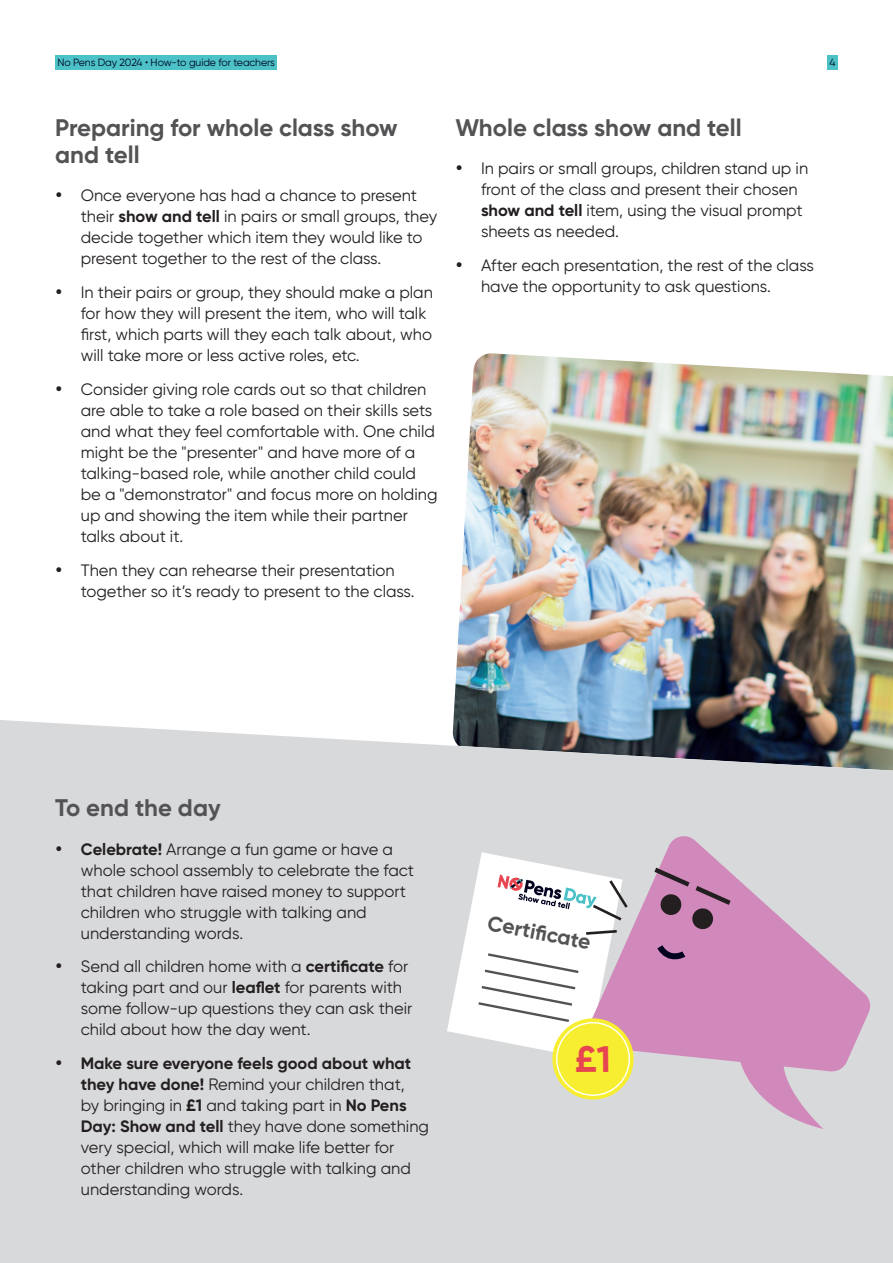
<style>
.page{position:relative;width:893px;height:1263px;background:#fff}
.page>*{position:absolute;margin:0;border:0;box-sizing:border-box;transform-origin:0 0}
.t1{font:700 36.75px "Gilroy";color:#e74650}
.t2{font:700 24px/27px "Gilroy";color:#535355}
.t3{font:700 21.15px "Gilroy";color:#535355}
.t4{font:16.5px/21px "Gilroy";color:#231f20}
.t5{font:10.5px "Gilroy";letter-spacing:-.01em;color:#00021e}
.s1{font-weight:700}
</style>
<div class="page">
<img style="left:453px;top:353px;width:440px;height:367px">
<div style="left:0;top:720px;width:893px;height:543px;background:#d8d9db"></div>
<svg style="left:585px;top:833px;width:287px;height:296px;background:#d4b1cb"></svg>
<svg style="left:447px;top:852px;width:183px;height:206px"></svg>
<svg style="left:649px;top:864px;width:87px;height:66px;background:#b279a0"></svg>
<svg style="left:652px;top:938px;width:38px;height:24px"></svg>
<svg style="left:552px;top:1018px;width:82px;height:82px"></svg>
<div style="left:557px;top:1022px;width:72px;height:73px;background:#f7ee32;border-radius:50%"></div>
<div style="left:556px;top:1022px;width:74px;height:74px;border:1px solid #fff;border-radius:50%"></div>
<div style="left:55px;top:55px;width:222px;height:15px;background:#4cc2c8"></div>
<div style="left:827px;top:55px;width:11px;height:15px;background:#4cc2c8"></div>
<p class="t5" style="left:57px;top:56px;width:219px">No Pens Day 2024 • How-to guide for teachers</p>
<p class="t5" style="left:829px;top:56px;width:8px">4</p>
<h2 class="t2" style="left:55px;top:114px;width:344px">Preparing for whole class show and tell</h2>
<p class="t4" style="left:81px;top:185px;width:358px;text-indent:-26px">• Once everyone has had a chance to present their <span class="s1">show and tell</span> in pairs or small groups, they decide together which item they would like to present together to the rest of the class.</p>
<p class="t4" style="left:81px;top:281px;width:354px;text-indent:-26px">• In their pairs or group, they should make a plan for how they will present the item, who will talk first, which parts will they each talk about, who will take more or less active roles, etc.</p>
<p class="t4" style="left:81px;top:378px;width:358px;text-indent:-26px">• Consider giving role cards out so that children are able to take a role based on their skills sets and what they feel comfortable with. One child might be the "presenter" and have more of a talking-based role, while another child could be a "demonstrator" and focus more on holding up and showing the item while their partner talks about it.</p>
<p class="t4" style="left:81px;top:559px;width:335px;text-indent:-26px">• Then they can rehearse their presentation together so it’s ready to present to the class.</p>
<h2 class="t2" style="left:455px;top:114px;width:288px">Whole class show and tell</h2>
<p class="t4" style="left:481px;top:158px;width:329px;text-indent:-26px">• In pairs or small groups, children stand up in front of the class and present their chosen <span class="s1">show and tell</span> item, using the visual prompt sheets as needed.</p>
<p class="t4" style="left:481px;top:254px;width:334px;text-indent:-26px">• After each presentation, the rest of the class have the opportunity to ask questions.</p>
<h2 class="t2" style="left:55px;top:794px;width:167px">To end the day</h2>
<p class="t4" style="left:81px;top:838px;width:335px;text-indent:-26px">• <span class="s1">Celebrate!</span> Arrange a fun game or have a whole school assembly to celebrate the fact that children have raised money to support children who struggle with talking and understanding words.</p>
<p class="t4" style="left:81px;top:956px;width:333px;text-indent:-26px">• Send all children home with a <span class="s1">certificate</span> for taking part and our <span class="s1">leaflet</span> for parents with some follow-up questions they can ask their child about how the day went.</p>
<p class="t4" style="left:81px;top:1053px;width:350px;text-indent:-26px">• <span class="s1">Make sure everyone feels good about what they have done!</span> Remind your children that,<br>by bringing in <span class="s1">£1</span> and taking part in <span class="s1">No Pens Day: Show and tell</span> they have done something very special, which will make life better for other children who struggle with talking and understanding words.</p>
<p class="t3" style="left:490px;top:909px;width:106px;rotate:11deg">Certifi cate</p>
<h1 class="t1" style="left:575px;top:1036px;width:38px">£1</h1>
</div>
